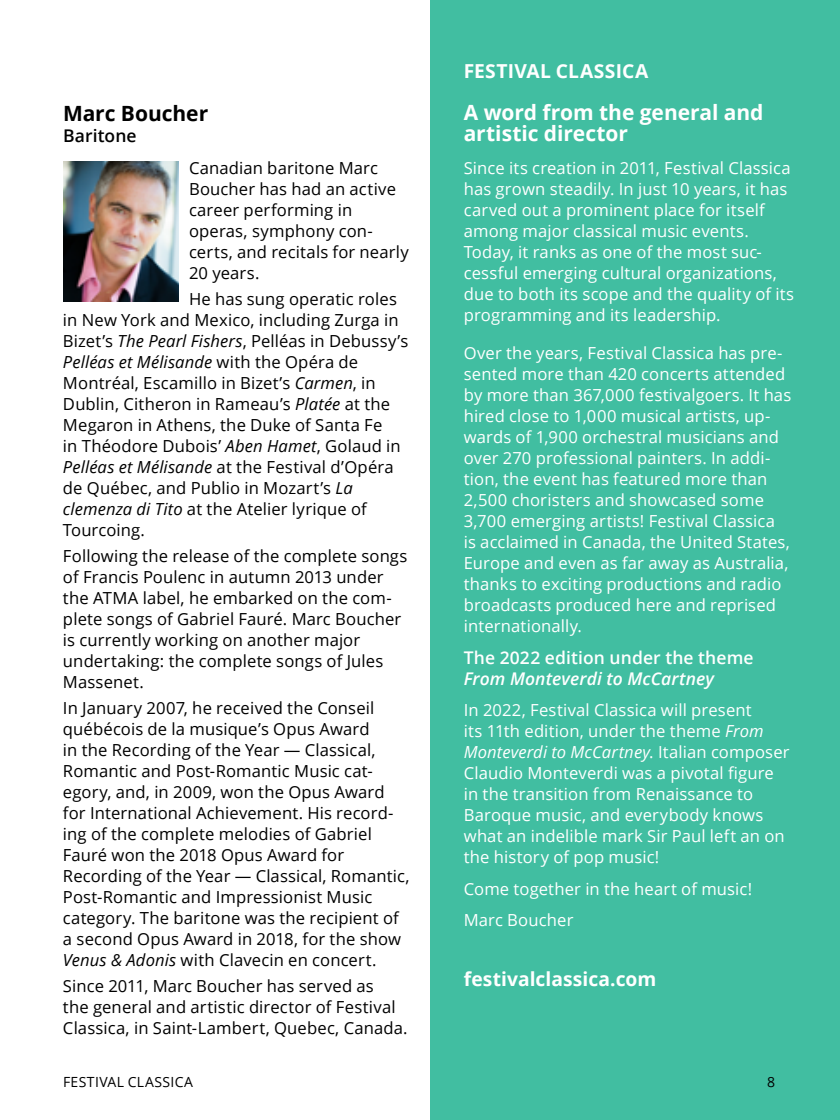
<style>
.page{position:relative;width:840px;height:1120px;background:#fff}
.page>*{position:absolute;margin:0;border:0;box-sizing:border-box;transform-origin:0 0}
.t1{font:700 21px/21px "Open Sans";letter-spacing:-.005em;color:#fff}
.t2{font:700 21px "Open Sans";letter-spacing:-.005em;color:#000}
.t3{font:700 19.25px "Open Sans";letter-spacing:.005em;color:#fff}
.t4{font:600 17.5px "Open Sans";letter-spacing:.005em;color:#fff}
.t5{font:italic 600 17.5px "Open Sans";letter-spacing:.005em;color:#fff}
.t6{font:600 17.5px "Open Sans";letter-spacing:.005em;color:#000}
.t7{font:16.62px/21px "Open Sans";letter-spacing:.01em;color:#000}
.t8{font:16.62px/21px "Open Sans";letter-spacing:.01em;color:#fff}
.t9{font:14px "Open Sans";letter-spacing:.025em;color:#000}
.s1{font-style:italic}
</style>
<div class="page">
<img style="left:63px;top:162px;width:115px;height:140px">
<div style="left:430px;top:0;width:410px;height:1120px;background:#41bea1"></div>
<p class="t3" style="left:464px;top:57px;width:186px">FESTIVAL CLASSICA</p>
<p class="t1" style="left:464px;top:101px;width:301px">A word from the general and artistic director</p>
<p class="t8" style="left:464px;top:157px;width:332px">Since its creation in 2011, Festival Classica has grown steadily. In just 10 years, it has carved out a prominent place for itself among major classical music events.<br>Today, it ranks as one of the most suc&shy;cessful emerging cultural organizations, due to both its scope and the quality of its programming and its leadership.</p>
<p class="t8" style="left:464px;top:343px;width:329px">Over the years, Festival Classica has pre&shy;sented more than 420 concerts attended by more than 367,000 festivalgoers. It has hired close to 1,000 musical artists, up&shy;wards of 1,900 orchestral musicians and over 270 professional painters. In addi&shy;tion, the event has featured more than 2,500 choristers and showcased some 3,700 emerging artists! Festival Classica is acclaimed in Canada, the United States, Europe and even as far away as Australia, thanks to exciting productions and radio broadcasts produced here and reprised internationally.</p>
<p class="t4" style="left:464px;top:646px;width:291px">The 2022 edition under the theme</p>
<p class="t5" style="left:464px;top:667px;width:252px">From Monteverdi to McCartney</p>
<p class="t8" style="left:464px;top:700px;width:327px">In 2022, Festival Classica will present<br>its 11th edition, under the theme <span class="s1">From Monteverdi to McCartney</span>. Italian composer Claudio Monteverdi was a pivotal figure in the transition from Renaissance to Baroque music, and everybody knows what an indelible mark Sir Paul left an on the history of pop music!</p>
<p class="t8" style="left:464px;top:873px;width:290px;line-height:31.5px">Come together in the heart of music!<br>Marc Boucher</p>
<p class="t2" style="left:63px;top:99px;width:147px">Marc Boucher</p>
<p class="t6" style="left:63px;top:124px;width:75px">Baritone</p>
<p class="t7" style="left:189px;top:157px;width:221px">Canadian baritone Marc<br>Boucher has had an active career performing in operas, symphony con&shy;certs, and recitals for nearly<br>20 years.</p>
<p class="t7" style="left:63px;top:288px;width:347px;text-indent:126px">He has sung operatic roles in New York and Mexico, including Zurga in Bizet’s <span class="s1">The Pearl Fishers</span>, Pelléas in Debussy’s <span class="s1">Pelléas et Mélisande</span> with the Opéra de Montréal, Escamillo in Bizet’s <span class="s1">Carmen</span>, in Dublin, Citheron in Rameau’s <span class="s1">Platée</span> at the Megaron in Athens, the Duke of Santa Fe<br>in Théodore Dubois’ <span class="s1">Aben Hamet</span>, Golaud in <span class="s1">Pelléas et Mélisande</span> at the Festival d’Opéra de Québec, and Publio in Mozart’s <span class="s1">La clemenza di Tito</span> at the Atelier lyrique of Tourcoing.</p>
<p class="t7" style="left:63px;top:545px;width:346px">Following the release of the complete songs of Francis Poulenc in autumn 2013 under the ATMA label, he embarked on the com&shy;plete songs of Gabriel Fauré. Marc Boucher is currently working on another major undertaking: the complete songs of Jules Massenet.</p>
<p class="t7" style="left:63px;top:697px;width:348px">In January 2007, he received the Conseil québécois de la musique’s Opus Award<br>in the Recording of the Year — Classical, Romantic and Post-Romantic Music cat&shy;egory, and, in 2009, won the Opus Award for International Achievement. His record&shy;ing of the complete melodies of Gabriel Fauré won the 2018 Opus Award for Recording of the Year — Classical, Romantic, Post-Romantic and Impressionist Music category. The baritone was the recipient of a second Opus Award in 2018, for the show <span class="s1">Venus &amp; Adonis</span> with Clavecin en concert.</p>
<p class="t7" style="left:63px;top:976px;width:346px">Since 2011, Marc Boucher has served as<br>the general and artistic director of Festival<br>Classica, in Saint-Lambert, Quebec, Canada.</p>
<p class="t9" style="left:63px;top:1072px;width:132px">FESTIVAL CLASSICA</p>
<p class="t9" style="left:767px;top:1072px;width:10px">8</p>
<p class="t3" style="left:464px;top:966px;width:194px">festivalclassica.com</p>
</div>
